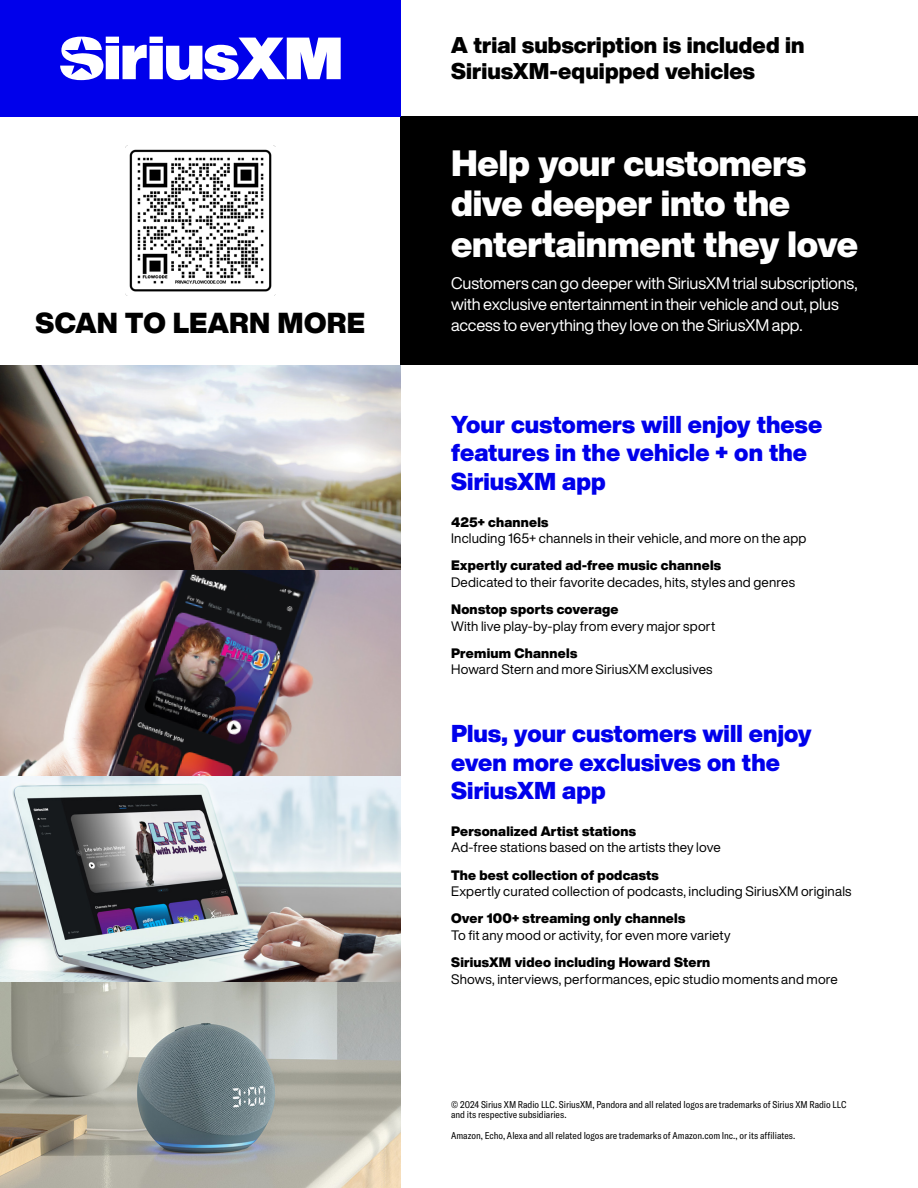
<style>
.page{position:relative;width:918px;height:1188px;background:#fff}
.page>*{position:absolute;margin:0;border:0;box-sizing:border-box;transform-origin:0 0}
.t1{font:900 36px/40.5px "Helvetica Now Display";letter-spacing:-.01em;color:#fff}
.t2{font:900 28.5px "Helvetica Now Display";letter-spacing:.01em;color:#000}
.t3{font:900 24px/28.5px "Helvetica Now Display";letter-spacing:.005em;color:#0000eb}
.t4{font:900 22.35px/25.5px "Helvetica Now Display";letter-spacing:.005em;color:#000}
.t5{font:16.5px/21px "Helvetica Now Display";letter-spacing:-.01em;color:#fff}
.t6{font:13.5px "Helvetica Now Display";letter-spacing:.015em;color:#000}
.t7{font:900 13.5px "Helvetica Now Display";letter-spacing:.015em;color:#000}
.t8{font:condensed 9.75px/10.5px "GT America";color:#000}
</style>
<div class="page">
<div style="left:401px;top:117px;width:517px;height:248px;background:#000"></div>
<div style="left:0;top:0;width:401px;height:117px;background:#0000eb"></div>
<svg style="left:60px;top:37px;width:281px;height:43px"></svg>
<img style="left:0;top:365px;width:401px;height:823px">
<img style="left:126px;top:146px;width:149px;height:146px">
<h2 class="t2" style="left:36px;top:304px;width:331px">SCAN TO LEARN MORE</h2>
<h3 class="t4" style="left:451px;top:33px;width:355px">A trial subscription is included in<br>SiriusXM-equipped vehicles</h3>
<h1 class="t1" style="left:451px;top:143px;width:409px">Help your customers dive deeper into the entertainment they love</h1>
<p class="t5" style="left:451px;top:273px;width:408px">Customers can go deeper with SiriusXM trial subscriptions, with exclusive entertainment in their vehicle and out, plus access to everything they love on the SiriusXM app.</p>
<h3 class="t3" style="left:451px;top:410px;width:373px">Your customers will enjoy these features in the vehicle + on the<br>SiriusXM app</h3>
<p class="t7" style="left:451px;top:513px;width:99px">425+ channels</p>
<p class="t6" style="left:451px;top:529px;width:357px">Including 165+ channels in their vehicle, and more on the app</p>
<p class="t7" style="left:451px;top:556px;width:272px">Expertly curated ad-free music channels</p>
<p class="t6" style="left:451px;top:573px;width:345px">Dedicated to their favorite decades, hits, styles and genres</p>
<p class="t7" style="left:451px;top:600px;width:169px">Nonstop sports coverage</p>
<p class="t6" style="left:451px;top:617px;width:266px">With live play-by-play from every major sport</p>
<p class="t7" style="left:451px;top:644px;width:128px">Premium Channels</p>
<p class="t6" style="left:451px;top:660px;width:263px">Howard Stern and more SiriusXM exclusives</p>
<h3 class="t3" style="left:451px;top:719px;width:362px">Plus, your customers will enjoy even more exclusives on the<br>SiriusXM app</h3>
<p class="t7" style="left:451px;top:822px;width:186px">Personalized Artist stations</p>
<p class="t6" style="left:451px;top:838px;width:271px">Ad-free stations based on the artists they love</p>
<p class="t7" style="left:451px;top:866px;width:209px">The best collection of podcasts</p>
<p class="t6" style="left:451px;top:882px;width:402px">Expertly curated collection of podcasts, including SiriusXM originals</p>
<p class="t7" style="left:451px;top:910px;width:236px">Over 100+ streaming only channels</p>
<p class="t6" style="left:451px;top:926px;width:281px">To fit any mood or activity, for even more variety</p>
<p class="t7" style="left:451px;top:953px;width:261px">SiriusXM video including Howard Stern</p>
<p class="t6" style="left:451px;top:970px;width:388px">Shows, interviews, performances, epic studio moments and more</p>
<p class="t8" style="left:451px;top:1099px;width:397px">© 2024 Sirius XM Radio LLC. SiriusXM, Pandora and all related logos are trademarks of Sirius XM Radio LLC and its respective subsidiaries.</p>
<p class="t8" style="left:451px;top:1131px;width:346px">Amazon, Echo, Alexa and all related logos are trademarks of Amazon.com Inc., or its affiliates.</p>
</div>
